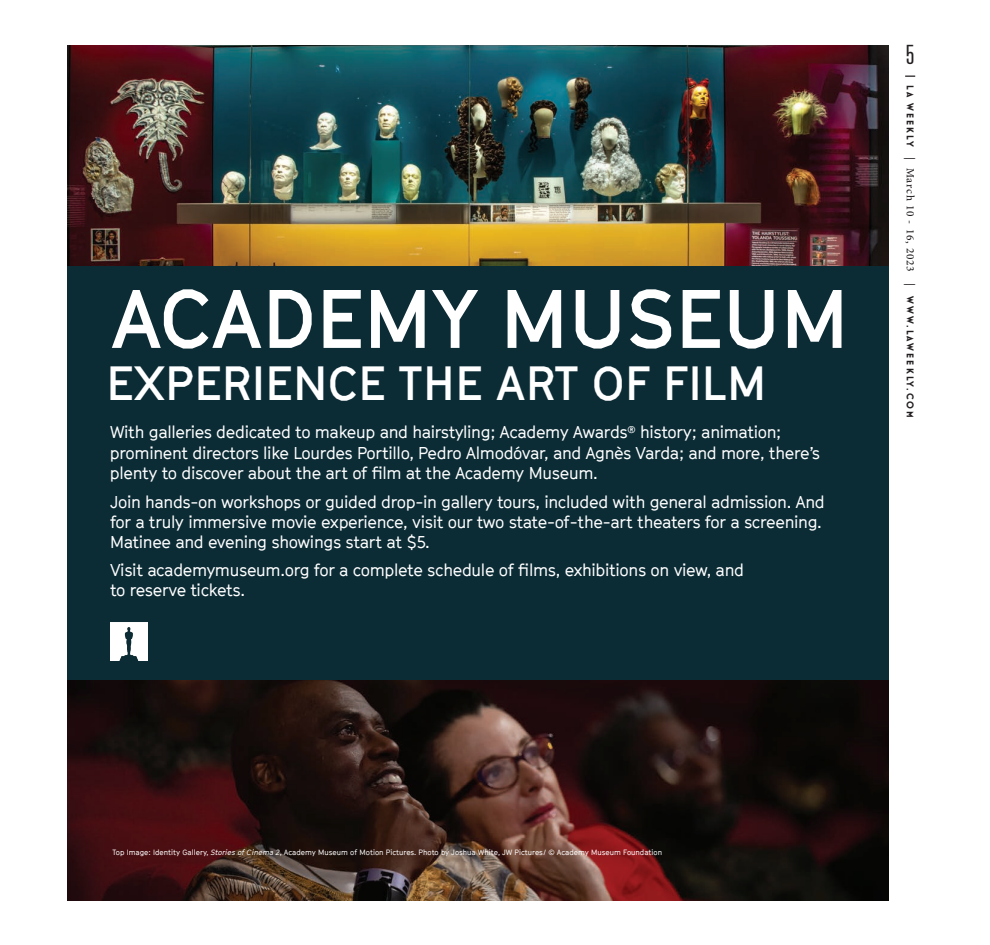
<style>
.page{position:relative;width:990px;height:945px;background:#fff}
.page>*{position:absolute;margin:0;border:0;box-sizing:border-box;transform-origin:0 0}
.t1{font:700 81.5px "GT Cinetype";color:#fff}
.t2{font:700 46.75px "GT Cinetype";letter-spacing:.01em;color:#fff}
.t3{font:25px "Vanguard CF";color:#231f20}
.t4{font:16.75px/20px "GT Cinetype";letter-spacing:-.02em;color:#fff}
.t5{font:700 10px "Mostra Nuova";letter-spacing:.225em;color:#231f20}
.t6{font:7.5px "GT Cinetype";color:#fff}
.s1{font-family:"Minion Pro";font-weight:500;font-size:11.25px}
.s2{font-style:italic}
</style>
<div class="page">
<div style="left:68px;top:46px;width:821px;height:855px;background:#0b2b35"></div>
<img style="left:68px;top:681px;width:821px;height:220px">
<img style="left:68px;top:46px;width:821px;height:220px">
<img style="left:110px;top:623px;width:38px;height:37px">
<h1 class="t1" style="left:111px;top:270px;width:739px">ACADEMY MUSEUM</h1>
<h2 class="t2" style="left:106px;top:355px;width:661px">EXPERIENCE THE ART OF FILM</h2>
<p class="t4" style="left:110px;top:422px;width:712px">With galleries dedicated to makeup and hairstyling; Academy Awards<sup>®</sup> history; animation; prominent directors like Lourdes Portillo, Pedro Almodóvar, and Agnès Varda; and more, there’s plenty to discover about the art of film at the Academy Museum.</p>
<p class="t4" style="left:110px;top:492px;width:716px">Join hands-on workshops or guided drop-in gallery tours, included with general admission. And for a truly immersive movie experience, visit our two state-of-the-art theaters for a screening.<br>Matinee and evening showings start at $5.</p>
<p class="t4" style="left:110px;top:560px;width:636px">Visit academymuseum.org for a complete schedule of films, exhibitions on view, and to reserve tickets.</p>
<h3 class="t3" style="left:906px;top:41px;width:10px">5</h3>
<p class="t5" style="left:916px;top:85px;width:334px;rotate:90deg">LA WEEKLY <span class="s1">| March 10 - 16, 2023 |</span> WWW.LAWEEKLY.COM</p>
<p class="t6" style="left:112px;top:848px;width:551px">Top Image: Identity Gallery, <span class="s2">Stories of Cinema 2</span>, Academy Museum of Motion Pictures. Photo by Joshua White, JW Pictures/ © Academy Museum Foundation</p>
</div>
